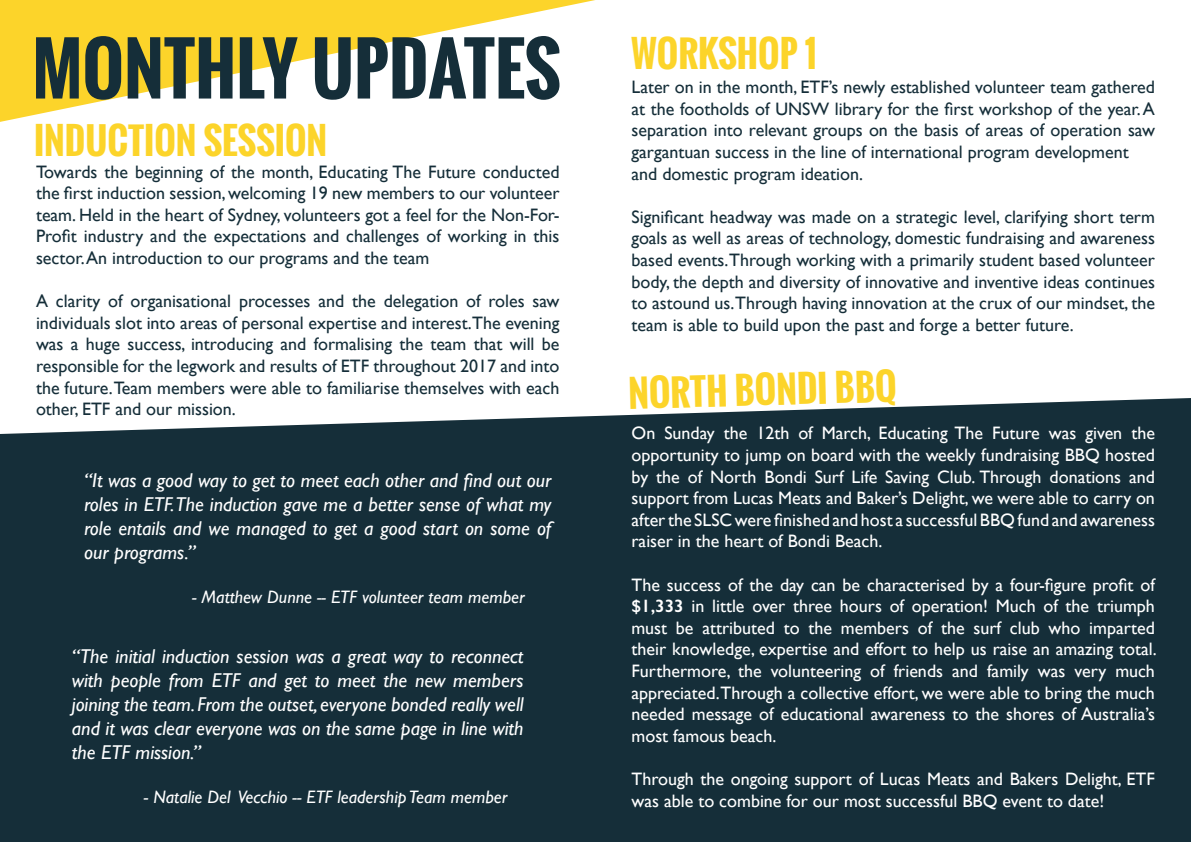
<style>
.page{position:relative;width:1191px;height:842px;background:#fff}
.page>*{position:absolute;margin:0;border:0;box-sizing:border-box;transform-origin:0 0}
.t1{font:700 69.7px "Oswald";color:#152e39}
.t2{font:700 36.1px "Oswald";color:#fcd42a}
.t3{font:italic 20px/24px "Gill Sans";color:#fff;text-align:justify}
.t4{font:18px/21.6px "Gill Sans";color:#152e39;text-align:justify}
.t5{font:18px/21.6px "Gill Sans";color:#fff;text-align:justify}
.t6{font:italic 18px "Gill Sans";color:#fff}
.s1{font-weight:600}
</style>
<div class="page">
<div style="left:0;top:398px;width:1191px;height:444px;background:#152e39"></div>
<svg style="left:0;top:0;width:595px;height:122px"></svg>
<h1 class="t1" style="left:32px;top:16px;width:530px">MONTHLY UPDATES</h1>
<h2 class="t2" style="left:34px;top:114px;width:294px">INDUCTION SESSION</h2>
<p class="t4" style="left:36px;top:160px;width:525px">Towards the beginning of the month, Educating The Future conducted the first induction session, welcoming 19 new members to our volunteer team. Held in the heart of Sydney, volunteers got a feel for the Non-For-Profit industry and the expectations and challenges of working in this sector. An introduction to our programs and the team</p>
<p class="t4" style="left:36px;top:290px;width:525px">A clarity of organisational processes and the delegation of roles saw individuals slot into areas of personal expertise and interest.The evening was a huge success, introducing and formalising the team that will be responsible for the legwork and results of ETF throughout 2017 and into the future.Team members were able to familiarise themselves with each other, ETF and our mission.</p>
<p class="t3" style="left:84px;top:468px;width:469px">“It was a good way to get to meet each other and find out our roles in ETF.The induction gave me a better sense of what my role entails and we managed to get a good start on some of our programs.”</p>
<p class="t6" style="left:192px;top:586px;width:334px">- Matthew Dunne -- ETF volunteer team member</p>
<p class="t3" style="left:72px;top:644px;width:453px">“The initial induction session was a great way to reconnect with people from ETF and get to meet the new members joining the team. From the outset, everyone bonded really well and it was clear everyone was on the same page in line with the ETF mission.”</p>
<p class="t6" style="left:144px;top:786px;width:365px">- Natalie Del Vecchio -- ETF leadership Team member</p>
<h2 class="t2" style="left:631px;top:26px;width:187px">WORKSHOP 1</h2>
<p class="t4" style="left:631px;top:76px;width:525px">Later on in the month, ETF’s newly established volunteer team gathered at the footholds of UNSW library for the first workshop of the year. A separation into relevant groups on the basis of areas of operation saw gargantuan success in the line of international program development</p>
<p class="t4" style="left:631px;top:163px;width:233px">and domestic program ideation.</p>
<p class="t4" style="left:631px;top:206px;width:525px">Significant headway was made on a strategic level, clarifying short term goals as well as areas of technology, domestic fundraising and awareness based events.Through working with a primarily student based volunteer body, the depth and diversity of innovative and inventive ideas continues to astound us.Through having innovation at the crux of our mindset, the team is able to build upon the past and forge a better future.</p>
<h2 class="t2" style="left:627px;top:367px;width:270px;rotate:-2deg">NORTH BONDI BBQ</h2>
<p class="t5" style="left:631px;top:422px;width:525px">On Sunday the 12th of March, Educating The Future was given the opportunity to jump on board with the weekly fundraising BBQ hosted by the of North Bondi Surf Life Saving Club. Through donations and support from Lucas Meats and Baker’s Delight, we were able to carry on</p>
<p class="t5" style="left:631px;top:509px;width:525px">after the SLSC were finished and host a successful BBQ fund and awareness raiser in the heart of Bondi Beach.</p>
<p class="t5" style="left:631px;top:574px;width:527px">The success of the day can be characterised by a four-figure profit of <span class="s1">$1,333</span> in little over three hours of operation! Much of the triumph must be attributed to the members of the surf club who imparted their knowledge, expertise and effort to help us raise an amazing total.<br>Furthermore, the volunteering of friends and family was very much appreciated.Through a collective effort, we were able to bring the much needed message of educational awareness to the shores of Australia’s most famous beach.</p>
<p class="t5" style="left:631px;top:768px;width:525px">Through the ongoing support of Lucas Meats and Bakers Delight, ETF was able to combine for our most successful BBQ event to date!</p>
</div>
